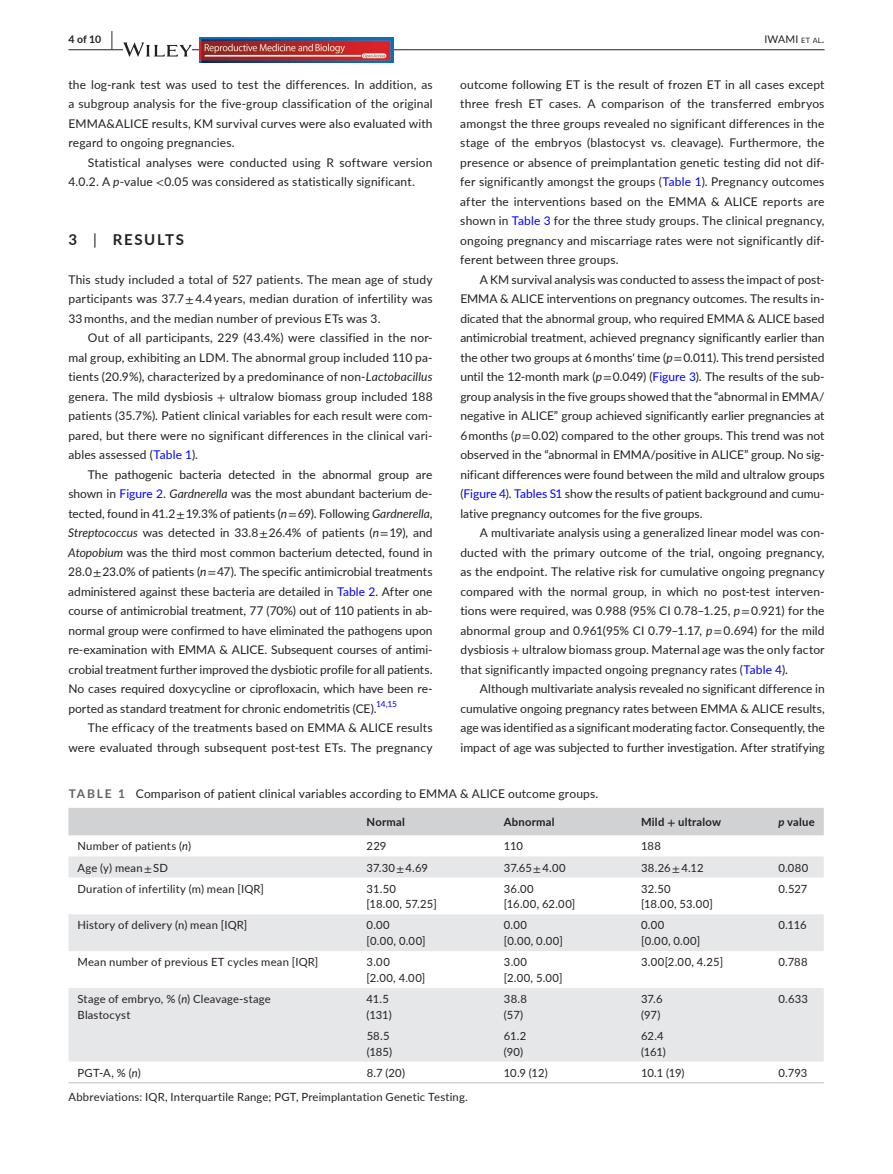
<style>
.page{position:relative;width:893px;height:1174px;background:#fff}
.page>*{position:absolute;margin:0;border:0;box-sizing:border-box;transform-origin:0 0}
.t1{font:700 15px "Lato";letter-spacing:.105em;color:#231f20}
.t2{font:12px/19.5px "Lato";letter-spacing:.01em;color:#231f20;text-align:justify}
.t3{font:11.25px/15.8px "Lato";letter-spacing:.015em;color:#231f20}
.t4{font:700 11.25px "Lato";letter-spacing:.02em;color:#231f20}
.t5{font:10.5px "Lato";letter-spacing:.02em;color:#231f20}
.t6{font:700 10.5px "Lato";color:#231f20}
.t7{font:8.4px "Lato";color:#00f}
.s1{font-size:19.5px}
.s2{font-size:7.35px}
.s3{font-style:italic}
.s4{font-family:"STIX"}
.s5{color:#00f}
.s6{font-weight:700;color:#636366}
.s7{font-weight:400}
</style>
<div class="page">
<hr style="left:68px;top:49px;width:756px;height:1px;background:#231f20">
<svg style="left:123px;top:42px;width:69px;height:15px"></svg>
<img style="left:200px;top:37px;width:194px;height:25px">
<div style="left:68px;top:808px;width:756px;height:27px;background:#d1d2d4"></div>
<svg style="left:68px;top:856px;width:756px;height:205px;fill:#e6e7e9"></svg>
<hr style="left:68px;top:1082px;width:290px;height:1px;background:#d1d2d4">
<hr style="left:358px;top:1082px;width:137px;height:1px;background:#d1d2d4">
<hr style="left:495px;top:1082px;width:137px;height:1px;background:#d1d2d4">
<hr style="left:632px;top:1082px;width:137px;height:1px;background:#d1d2d4">
<hr style="left:769px;top:1082px;width:55px;height:1px;background:#d1d2d4">
<p class="t6" style="left:68px;top:31px;width:46px">4 of 10 <span class="s1">|</span></p>
<p class="t5" style="left:764px;top:31px;width:62px">IWAMI <span class="s2">et al</span>.</p>
<p class="t2" style="left:68px;top:74px;width:366px">the log-rank test was used to test the differences. In addition, as a subgroup analysis for the five-group classification of the original EMMA&amp;ALICE results, KM survival curves were also evaluated with regard to ongoing pregnancies.</p>
<p class="t2" style="left:68px;top:152px;width:366px;text-indent:20px">Statistical analyses were conducted using R software version<br>4.0.2. A <span class="s3">p</span>-value <span class="s4">&lt;</span>0.05 was considered as statistically significant.</p>
<p class="t2" style="left:460px;top:74px;width:366px">outcome following ET is the result of frozen ET in all cases except three fresh ET cases. A comparison of the transferred embryos amongst the three groups revealed no significant differences in the stage of the embryos (blastocyst vs. cleavage). Furthermore, the presence or absence of preimplantation genetic testing did not dif&shy;fer significantly amongst the groups (<span class="s5">Table 1</span>). Pregnancy outcomes after the interventions based on the EMMA &amp; ALICE reports are shown in <span class="s5">Table 3</span> for the three study groups. The clinical pregnancy, ongoing pregnancy and miscarriage rates were not significantly dif&shy;ferent between three groups.</p>
<p class="t2" style="left:460px;top:269px;width:366px;text-indent:19px">A KM survival analysis was conducted to assess the impact of post-EMMA &amp; ALICE interventions on pregnancy outcomes. The results in&shy;dicated that the abnormal group, who required EMMA &amp; ALICE based antimicrobial treatment, achieved pregnancy significantly earlier than the other two groups at 6 months' time (<span class="s3">p</span><span class="s4">=</span> 0.011). This trend persisted until the 12-month mark (<span class="s3">p</span><span class="s4">=</span> 0.049) (<span class="s5">Figure 3</span>). The results of the sub&shy;group analysis in the five groups showed that the “abnormal in EMMA/ negative in ALICE” group achieved significantly earlier pregnancies at 6 months (<span class="s3">p</span><span class="s4">=</span> 0.02) compared to the other groups. This trend was not observed in the “abnormal in EMMA/positive in ALICE” group. No sig&shy;nificant differences were found between the mild and ultralow groups (<span class="s5">Figure 4</span>). <span class="s5">Tables S1</span> show the results of patient background and cumu&shy;lative pregnancy outcomes for the five groups.</p>
<p class="t2" style="left:460px;top:522px;width:366px;text-indent:19px">A multivariate analysis using a generalized linear model was con&shy;ducted with the primary outcome of the trial, ongoing pregnancy, as the endpoint. The relative risk for cumulative ongoing pregnancy compared with the normal group, in which no post-test interven&shy;tions were required, was 0.988 (95% CI 0.78–1.25, <span class="s3">p</span><span class="s4">=</span> 0.921) for the abnormal group and 0.961(95% CI 0.79–1.17, <span class="s3">p</span><span class="s4">=</span> 0.694) for the mild dysbiosis <span class="s4">+</span> ultralow biomass group. Maternal age was the only factor that significantly impacted ongoing pregnancy rates (<span class="s5">Table 4</span>).</p>
<p class="t2" style="left:460px;top:678px;width:366px;text-indent:20px">Although multivariate analysis revealed no significant difference in cumulative ongoing pregnancy rates between EMMA &amp; ALICE results, age was identified as a significant moderating factor. Consequently, the impact of age was subjected to further investigation. After stratifying</p>
<p class="t2" style="left:69px;top:783px;width:531px"><span class="s6">TABLE 1</span> Comparison of patient clinical variables according to EMMA &amp; ALICE outcome groups.</p>
<p class="t4" style="left:367px;top:813px;width:40px">Normal</p>
<p class="t4" style="left:504px;top:813px;width:52px">Abnormal</p>
<p class="t4" style="left:641px;top:813px;width:81px">Mild <span class="s4">+</span> ultralow</p>
<p class="t4" style="left:778px;top:813px;width:38px"><span class="s3">p</span> value</p>
<p class="t3" style="left:77px;top:838px;width:115px">Number of patients (<span class="s3">n</span>)</p>
<p class="t3" style="left:367px;top:838px;width:21px">229</p>
<p class="t3" style="left:504px;top:838px;width:21px">110</p>
<p class="t3" style="left:641px;top:838px;width:21px">188</p>
<p class="t3" style="left:77px;top:859px;width:92px">Age (y) mean <span class="s4">±</span> SD</p>
<p class="t3" style="left:367px;top:859px;width:63px">37.30 <span class="s4">±</span> 4.69</p>
<p class="t3" style="left:504px;top:859px;width:63px">37.65 <span class="s4">±</span> 4.00</p>
<p class="t3" style="left:641px;top:859px;width:64px">38.26 <span class="s4">±</span> 4.12</p>
<p class="t3" style="left:778px;top:859px;width:31px">0.080</p>
<p class="t3" style="left:77px;top:880px;width:188px">Duration of infertility (m) mean [IQR]</p>
<p class="t3" style="left:367px;top:880px;width:72px">31.50<br>[18.00, 57.25]</p>
<p class="t3" style="left:504px;top:880px;width:73px">36.00<br>[16.00, 62.00]</p>
<p class="t3" style="left:641px;top:880px;width:73px">32.50<br>[18.00, 53.00]</p>
<p class="t3" style="left:778px;top:880px;width:31px">0.527</p>
<p class="t3" style="left:77px;top:917px;width:171px">History of delivery (n) mean [IQR]</p>
<p class="t3" style="left:367px;top:917px;width:61px">0.00<br>[0.00, 0.00]</p>
<p class="t3" style="left:504px;top:917px;width:61px">0.00<br>[0.00, 0.00]</p>
<p class="t3" style="left:641px;top:917px;width:61px">0.00<br>[0.00, 0.00]</p>
<p class="t3" style="left:778px;top:917px;width:30px">0.116</p>
<p class="t3" style="left:77px;top:953px;width:242px">Mean number of previous ET cycles mean [IQR]</p>
<p class="t3" style="left:367px;top:953px;width:60px">3.00<br>[2.00, 4.00]</p>
<p class="t3" style="left:504px;top:953px;width:60px">3.00<br>[2.00, 5.00]</p>
<p class="t3" style="left:641px;top:953px;width:84px">3.00[2.00, 4.25]</p>
<p class="t3" style="left:778px;top:953px;width:31px">0.788</p>
<p class="t3" style="left:77px;top:990px;width:195px">Stage of embryo, % (<span class="s3">n</span>) Cleavage-stage<br>Blastocyst</p>
<p class="t3" style="left:367px;top:990px;width:27px">41.5 (131)</p>
<p class="t3" style="left:504px;top:990px;width:25px">38.8 (57)</p>
<p class="t3" style="left:641px;top:990px;width:23px">37.6 (97)</p>
<p class="t3" style="left:778px;top:990px;width:31px">0.633</p>
<p class="t3" style="left:367px;top:1027px;width:27px">58.5 (185)</p>
<p class="t3" style="left:504px;top:1027px;width:24px">61.2 (90)</p>
<p class="t3" style="left:641px;top:1027px;width:26px">62.4 (161)</p>
<p class="t3" style="left:78px;top:1064px;width:65px">PGT-A, % (<span class="s3">n</span>)</p>
<p class="t3" style="left:367px;top:1064px;width:40px">8.7 (20)</p>
<p class="t3" style="left:504px;top:1064px;width:45px">10.9 (12)</p>
<p class="t3" style="left:641px;top:1064px;width:45px">10.1 (19)</p>
<p class="t3" style="left:778px;top:1064px;width:31px">0.793</p>
<p class="t3" style="left:69px;top:1089px;width:401px">Abbreviations: IQR, Interquartile Range; PGT, Preimplantation Genetic Testing.</p>
<p class="t1" style="left:68px;top:228px;width:117px">3 <span class="s7">|</span> RESULTS</p>
<p class="t2" style="left:68px;top:269px;width:366px">This study included a total of 527 patients. The mean age of study participants was 37.7 <span class="s4">±</span> 4.4 years, median duration of infertility was 33 months, and the median number of previous ETs was 3.</p>
<p class="t2" style="left:68px;top:327px;width:366px;text-indent:20px">Out of all participants, 229 (43.4%) were classified in the nor&shy;mal group, exhibiting an LDM. The abnormal group included 110 pa&shy;tients (20.9%), characterized by a predominance of non-<span class="s3">Lactobacillus </span>genera. The mild dysbiosis <span class="s4">+</span> ultralow biomass group included 188 patients (35.7%). Patient clinical variables for each result were com&shy;pared, but there were no significant differences in the clinical vari&shy;ables assessed (<span class="s5">Table 1</span>).</p>
<p class="t2" style="left:68px;top:464px;width:366px;text-indent:20px">The pathogenic bacteria detected in the abnormal group are shown in <span class="s5">Figure 2</span>. <span class="s3">Gardnerella</span> was the most abundant bacterium de&shy;tected, found in 41.2 <span class="s4">±</span> 19.3% of patients (<span class="s3">n</span><span class="s4">=</span> 69). Following <span class="s3">Gardnerella</span>, <span class="s3">Streptococcus</span> was detected in 33.8 <span class="s4">±</span> 26.4% of patients (<span class="s3">n</span><span class="s4">=</span> 19), and <span class="s3">Atopobium</span> was the third most common bacterium detected, found in 28.0 <span class="s4">±</span> 23.0% of patients (<span class="s3">n</span><span class="s4">=</span> 47). The specific antimicrobial treatments administered against these bacteria are detailed in <span class="s5">Table 2</span>. After one course of antimicrobial treatment, 77 (70%) out of 110 patients in ab&shy;normal group were confirmed to have eliminated the pathogens upon re-examination with EMMA &amp; ALICE. Subsequent courses of antimi&shy;crobial treatment further improved the dysbiotic profile for all patients.<br>No cases required doxycycline or ciprofloxacin, which have been re&shy;ported as standard treatment for chronic endometritis (CE).</p>
<p class="t7" style="left:376px;top:698px;width:22px">14,15</p>
<p class="t2" style="left:68px;top:717px;width:366px;text-align:right">The efficacy of the treatments based on EMMA &amp; ALICE results were evaluated through subsequent post-test ETs. The pregnancy</p>
</div>
